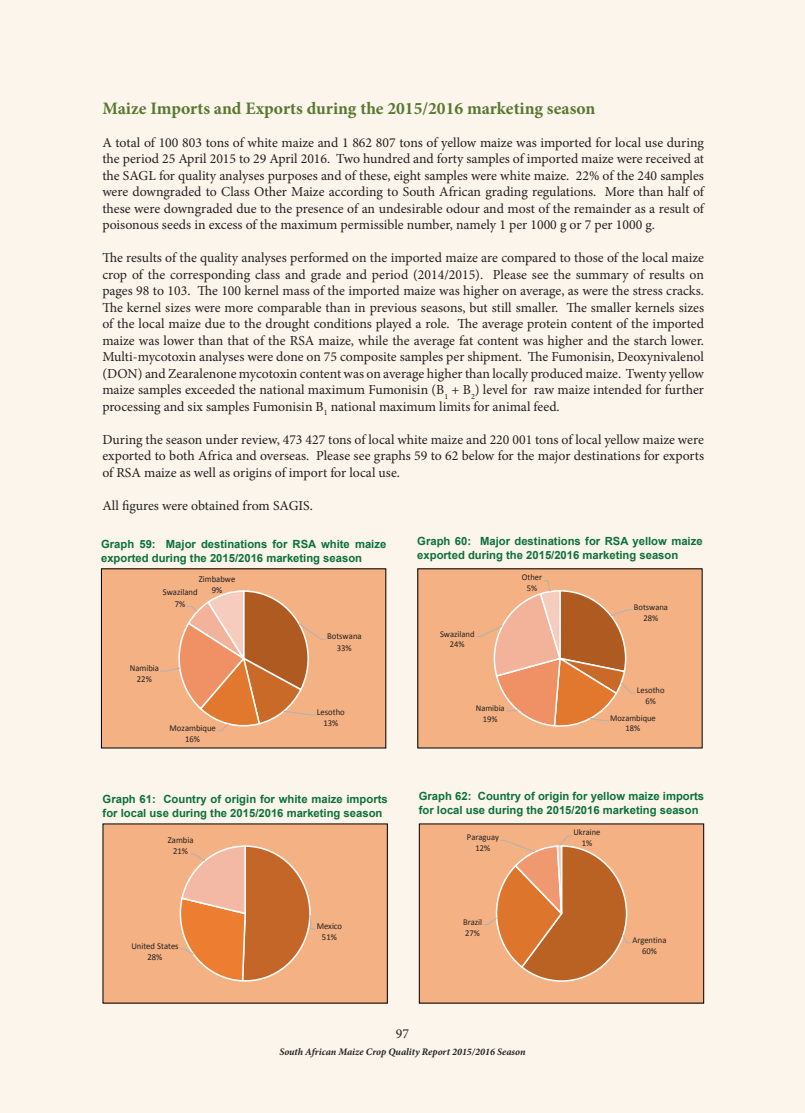
<style>
.page{position:relative;width:805px;height:1113px;background:#fff}
.page>*{position:absolute;margin:0;border:0;box-sizing:border-box;transform-origin:0 0}
.t1{font:700 17.5px "Minion Pro";color:#577830}
.t2{font:13.75px/16.5px "Minion Pro";color:#221f1f;text-align:justify}
.t3{font:700 11.25px/13.5px "Arial";color:#0c7139}
.t4{font:italic 700 10px "Minion Pro";color:#221f1f}
.t5{font:9px/11.1px "Calibri";color:#221f1f;text-align:center;scale:.96 1}
.t6{font:8.88px/10.9px "Calibri";color:#221f1f;text-align:center}
.t7{font:8.88px/10.9px "Calibri";color:#221f1f;text-align:center;scale:.96 1}
</style>
<div class="page">
<div style="left:0;top:0;width:804px;height:1112px;background:#fcf5ec"></div>
<div style="left:101px;top:569px;width:284px;height:179px;background:#f4b183"></div>
<svg style="left:160px;top:590px;width:166px;height:141px"></svg>
<div style="left:417px;top:569px;width:284px;height:179px;background:#f4b183"></div>
<svg style="left:476px;top:580px;width:160px;height:147px"></svg>
<div style="left:103px;top:823px;width:284px;height:180px;background:#f4b183"></div>
<svg style="left:179px;top:845px;width:136px;height:137px"></svg>
<div style="left:419px;top:823px;width:284px;height:180px;background:#f4b183"></div>
<svg style="left:483px;top:835px;width:148px;height:147px"></svg>
<p class="t1" style="left:102px;top:101px;width:494px">Maize Imports and Exports during the 2015/2016 marketing season</p>
<p class="t2" style="left:102px;top:135px;width:603px">A total of 100 803 tons of white maize and 1 862 807 tons of yellow maize was imported for local use during the period 25 April 2015 to 29 April 2016. Two hundred and forty samples of imported maize were received at the SAGL for quality analyses purposes and of these, eight samples were white maize. 22% of the 240 samples were downgraded to Class Other Maize according to South African grading regulations. More than half of these were downgraded due to the presence of an undesirable odour and most of the remainder as a result of poisonous seeds in excess of the maximum permissible number, namely 1 per 1000 g or 7 per 1000 g.</p>
<p class="t2" style="left:102px;top:251px;width:603px">The results of the quality analyses performed on the imported maize are compared to those of the local maize crop of the corresponding class and grade and period (2014/2015). Please see the summary of results on pages 98 to 103. The 100 kernel mass of the imported maize was higher on average, as were the stress cracks.<br>The kernel sizes were more comparable than in previous seasons, but still smaller. The smaller kernels sizes of the local maize due to the drought conditions played a role. The average protein content of the imported maize was lower than that of the RSA maize, while the average fat content was higher and the starch lower.<br>Multi-mycotoxin analyses were done on 75 composite samples per shipment. The Fumonisin, Deoxynivalenol (DON) and Zearalenone mycotoxin content was on average higher than locally produced maize. Twenty yellow maize samples exceeded the national maximum Fumonisin (B<sub>1</sub> + B<sub>2</sub>) level for raw maize intended for further processing and six samples Fumonisin B<sub>1</sub> national maximum limits for animal feed.</p>
<p class="t2" style="left:102px;top:432px;width:603px">During the season under review, 473 427 tons of local white maize and 220 001 tons of local yellow maize were exported to both Africa and overseas. Please see graphs 59 to 62 below for the major destinations for exports of RSA maize as well as origins of import for local use.</p>
<p class="t2" style="left:102px;top:498px;width:212px">All figures were obtained from SAGIS.</p>
<p class="t3" style="left:101px;top:538px;width:286px">Graph 59: Major destinations for RSA white maize exported during the 2015/2016 marketing season</p>
<p class="t3" style="left:417px;top:535px;width:287px">Graph 60: Major destinations for RSA yellow maize exported during the 2015/2016 marketing season</p>
<p class="t5" style="left:199px;top:573px;width:40px">Zimbabwe<br>9%</p>
<p class="t5" style="left:163px;top:587px;width:38px">Swaziland<br>7%</p>
<p class="t5" style="left:130px;top:662px;width:32px">Namibia<br>22%</p>
<p class="t5" style="left:169px;top:722px;width:50px">Mozambique<br>16%</p>
<p class="t5" style="left:327px;top:631px;width:37px">Botswana<br>33%</p>
<p class="t5" style="left:317px;top:706px;width:30px">Lesotho<br>13%</p>
<p class="t6" style="left:440px;top:628px;width:36px">Swaziland<br>24%</p>
<p class="t6" style="left:521px;top:571px;width:22px">Other<br>5%</p>
<p class="t6" style="left:475px;top:702px;width:30px">Namibia<br>19%</p>
<p class="t6" style="left:633px;top:601px;width:36px">Botswana<br>28%</p>
<p class="t6" style="left:636px;top:684px;width:29px">Lesotho<br>6%</p>
<p class="t6" style="left:609px;top:712px;width:47px">Mozambique<br>18%</p>
<p class="t3" style="left:103px;top:793px;width:286px">Graph 61: Country of origin for white maize imports for local use during the 2015/2016 marketing season</p>
<p class="t3" style="left:418px;top:790px;width:287px">Graph 62: Country of origin for yellow maize imports for local use during the 2015/2016 marketing season</p>
<p class="t5" style="left:168px;top:834px;width:28px">Zambia<br>21%</p>
<p class="t5" style="left:131px;top:940px;width:51px">United States<br>28%</p>
<p class="t5" style="left:316px;top:920px;width:28px">Mexico<br>51%</p>
<p class="t2" style="left:395px;top:1026px;width:15px">97</p>
<p class="t7" style="left:466px;top:832px;width:35px">Paraguay<br>12%</p>
<p class="t7" style="left:573px;top:827px;width:30px">Ukraine<br>1%</p>
<p class="t7" style="left:463px;top:916px;width:21px;text-align:left">Brazil<br>27%</p>
<p class="t4" style="left:279px;top:1047px;width:248px">South African Maize Crop Quality Report 2015/2016 Season</p>
<p class="t7" style="left:632px;top:935px;width:37px">Argentina<br>60%</p>
</div>
